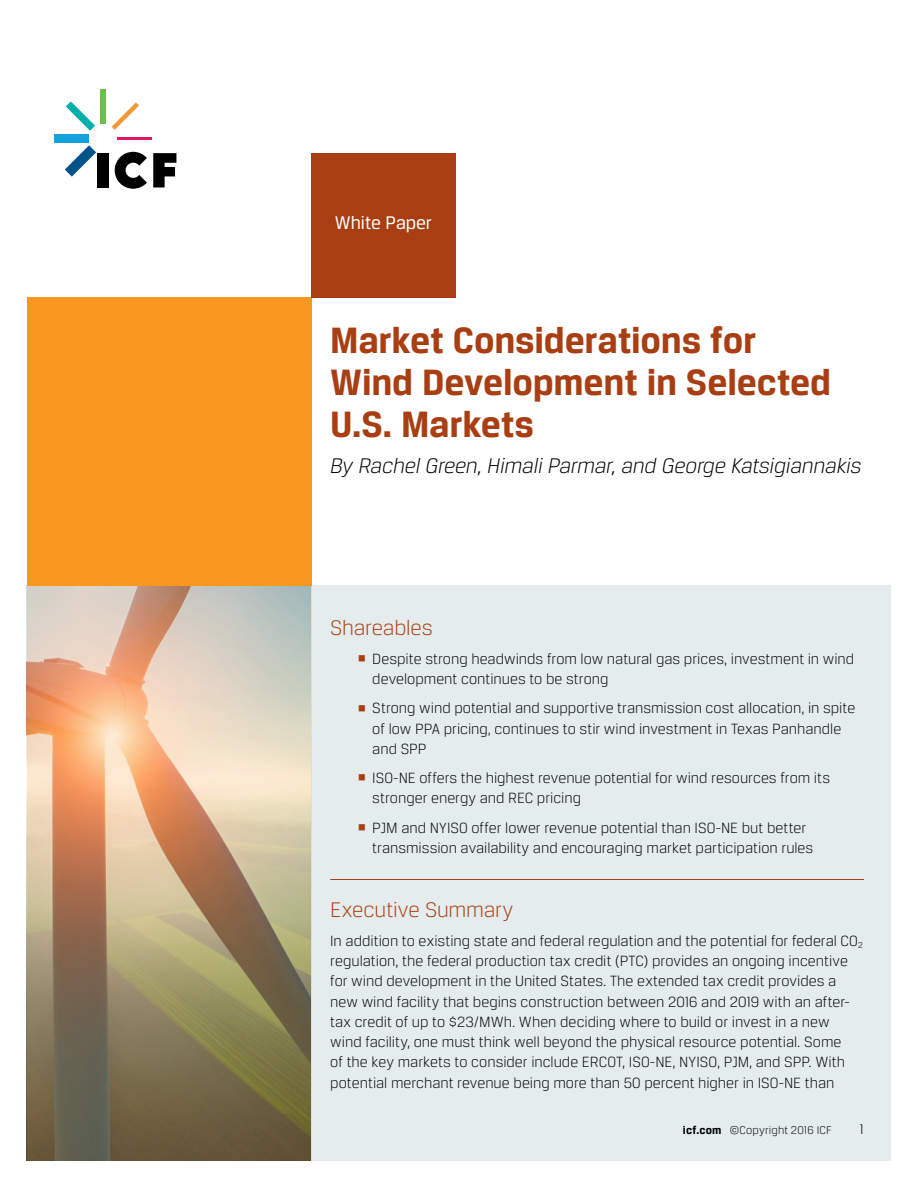
<style>
.page{position:relative;width:918px;height:1188px;background:#fff}
.page>*{position:absolute;margin:0;border:0;box-sizing:border-box;transform-origin:0 0}
.t1{font:700 39px/42px "Breuer Text";letter-spacing:-.005em;color:#a93e12}
.t2{font:italic 300 22.5px "Breuer Text";letter-spacing:-.01em;color:#000}
.t3{font:300 22.5px "Breuer Text";letter-spacing:-.01em;color:#a93e12}
.t4{font:19.5px "Breuer Text";letter-spacing:-.005em;color:#fff}
.t5{font:300 15.75px/20.2px "Breuer Text";color:#000}
.t6{font:300 15px "Breuer Text";color:#000}
.t7{font:300 12px "Breuer Text";letter-spacing:.01em;color:#000}
.s1{color:#a93e12}
.s2{font-weight:700}
</style>
<div class="page">
<div style="left:311px;top:585px;width:580px;height:576px;background:#e4eced"></div>
<div style="left:27px;top:297px;width:284px;height:288px;background:#f8971f"></div>
<div style="left:311px;top:153px;width:144px;height:144px;background:#a93e12"></div>
<svg style="left:27px;top:585px;width:284px;height:576px;background:#b59d7e"></svg>
<hr style="left:330px;top:879px;width:534px;height:1px;background:#a93e12">
<svg style="left:153px;top:153px;width:23px;height:34px"></svg>
<div style="left:97px;top:153px;width:12px;height:34px;background:#000"></div>
<svg style="left:65px;top:145px;width:31px;height:32px"></svg>
<div style="left:54px;top:134px;width:34px;height:9px;background:#14a1dc"></div>
<svg style="left:66px;top:101px;width:29px;height:30px"></svg>
<div style="left:100px;top:90px;width:6px;height:34px;background:#6cbe4d"></div>
<svg style="left:112px;top:102px;width:27px;height:28px"></svg>
<hr style="left:117px;top:137px;width:35px;height:3px;background:#e1195c">
<svg style="left:115px;top:152px;width:32px;height:37px"></svg>
<p class="t4" style="left:335px;top:212px;width:99px">White Paper</p>
<h1 class="t1" style="left:330px;top:319px;width:503px">Market Considerations for<br>Wind Development in Selected<br>U.S. Markets</h1>
<h2 class="t2" style="left:330px;top:454px;width:533px">By Rachel Green, Himali Parmar, and George Katsigiannakis</h2>
<h2 class="t3" style="left:330px;top:615px;width:104px">Shareables</h2>
<p class="t5" style="left:372px;top:648px;width:484px;text-indent:-15px"><span class="s1">▪</span> Despite strong headwinds from low natural gas prices, investment in wind development continues to be strong</p>
<p class="t5" style="left:372px;top:698px;width:485px;text-indent:-15px"><span class="s1">▪</span> Strong wind potential and supportive transmission cost allocation, in spite of low PPA pricing, continues to stir wind investment in Texas Panhandle and SPP</p>
<p class="t5" style="left:372px;top:768px;width:459px;text-indent:-15px"><span class="s1">▪</span> ISO-NE offers the highest revenue potential for wind resources from its stronger energy and REC pricing</p>
<p class="t5" style="left:372px;top:817px;width:443px;text-indent:-15px"><span class="s1">▪</span> PJM and NYISO offer lower revenue potential than ISO-NE but better transmission availability and encouraging market participation rules</p>
<h2 class="t3" style="left:330px;top:897px;width:185px">Executive Summary</h2>
<p class="t5" style="left:330px;top:930px;width:534px">In addition to existing state and federal regulation and the potential for federal CO<sub>2 </sub>regulation, the federal production tax credit (PTC) provides an ongoing incentive for wind development in the United States. The extended tax credit provides a new wind facility that begins construction between 2016 and 2019 with an after&shy;tax credit of up to $23/MWh. When deciding where to build or invest in a new wind facility, one must think well beyond the physical resource potential. Some<br>of the key markets to consider include ERCOT, ISO-NE, NYISO, PJM, and SPP. With potential merchant revenue being more than 50 percent higher in ISO-NE than</p>
<p class="t7" style="left:683px;top:1124px;width:150px"><span class="s2">icf.com</span> ©Copyright 2016 ICF</p>
<p class="t6" style="left:859px;top:1121px;width:6px">1</p>
</div>
